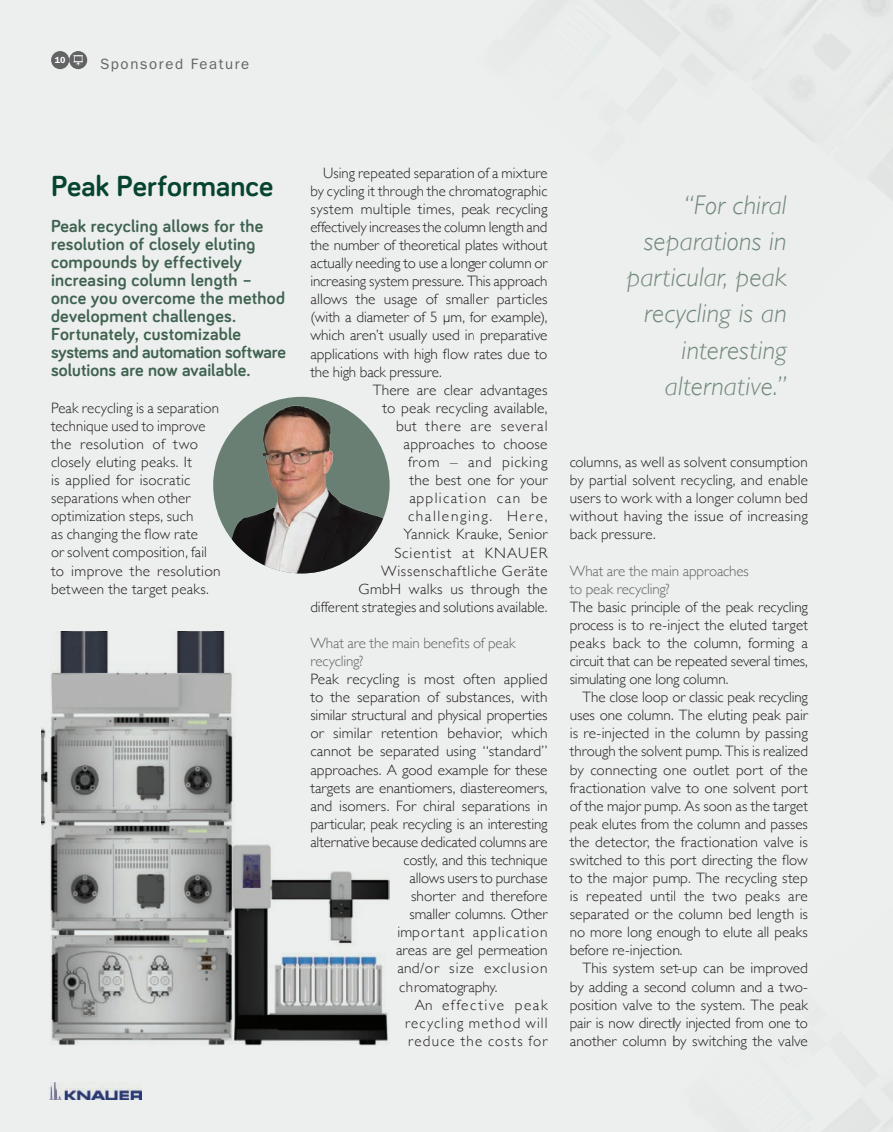
<style>
.page{position:relative;width:893px;height:1132px;background:#fff}
.page>*{position:absolute;margin:0;border:0;box-sizing:border-box;transform-origin:0 0}
.SPON-Bariol_Headline{font:700 30px "Bariol";letter-spacing:.005em;color:#064430}
.Quote_-_right{font:italic 300 27px/36.2px "Gill Sans";letter-spacing:.005em;color:#73887c;text-align:right}
.SPON-Subline_Bariol{font:700 18px/18px "Bariol";letter-spacing:.01em;color:#406251}
.SPON-Copy_-_indent__Gill_Sans{font:300 15px/18px "Gill Sans";letter-spacing:.015em;color:#231f20;text-align:justify}
.SPON-Copy_-_block__Gill_Sans__Kopie{font:300 15px/18px "Gill Sans";letter-spacing:.005em;color:#231f20}
.SPON-Copy-Subhead__GillSans{font:300 15px/18px "Gill Sans";letter-spacing:-.01em;color:#636366}
.SPON-Copy_-_block__Gill_Sans__Kopie-2{font:300 15px "Gill Sans";letter-spacing:.07em;color:#231f20}
.SectionTitle_left_page{font:15px "ITC Franklin Gothic Std";letter-spacing:.105em;color:#636366}
.t1{font:600 8.85px "ITC Franklin Gothic Std";color:#fff}
</style>
<div class="page">
<div style="left:0;top:0;width:893px;height:1131px;background:#ecefed"></div>
<img style="left:50px;top:1082px;width:92px;height:16px">
<img style="left:41px;top:631px;width:348px;height:414px">
<div style="left:51px;top:51px;width:18px;height:18px;background:#636366;border-radius:50%"></div>
<div style="left:69px;top:51px;width:18px;height:18px;background:#636366;border-radius:50%"></div>
<img style="left:213px;top:396px;width:177px;height:177px;border-radius:88px">
<svg style="left:73px;top:55px;width:10px;height:11px"></svg>
<p class="t1" style="left:55px;top:55px;width:12px">10</p>
<p class="SectionTitle_left_page" style="left:100px;top:55px;width:151px">Sponsored Feature</p>
<p class="SPON-Bariol_Headline" style="left:51px;top:165px;width:224px">Peak Performance</p>
<p class="SPON-Subline_Bariol" style="left:51px;top:216px;width:236px">Peak recycling allows for the resolution of closely eluting compounds by effectively increasing column length – once you overcome the method development challenges.<br>Fortunately, customizable systems and automation software solutions are now available.</p>
<p class="SPON-Copy_-_block__Gill_Sans__Kopie" style="left:51px;top:398px;width:171px">Peak recycling is a separation technique used to improve the resolution of two closely eluting peaks. It<br>is applied for isocratic separations when other optimization steps, such<br>as changing the flow rate<br>or solvent composition, fail to improve the resolution between the target peaks.</p>
<p class="SPON-Copy_-_indent__Gill_Sans" style="left:310px;top:163px;width:239px;text-indent:13px">Using repeated separation of a mixture by cycling it through the chromatographic system multiple times, peak recycling effectively increases the column length and the number of theoretical plates without actually needing to use a longer column or increasing system pressure. This approach allows the usage of smaller particles (with a diameter of 5 µm, for example), which aren’t usually used in preparative applications with high flow rates due to the high back pressure.</p>
<p class="SPON-Copy_-_indent__Gill_Sans" style="left:310px;top:380px;width:239px;text-align:right">There are clear advantages<br>to peak recycling available,<br>but there are several<br>approaches to choose<br>from – and picking<br>the best one for your<br>application can be<br>challenging. Here,<br>Yannick Krauke, Senior<br>Scientist at KNAUER<br>Wissenschaftliche Geräte<br>GmbH walks us through the different strategies and solutions available.</p>
<p class="SPON-Copy-Subhead__GillSans" style="left:310px;top:633px;width:207px">What are the main benefits of peak recycling?</p>
<p class="SPON-Copy_-_block__Gill_Sans__Kopie" style="left:310px;top:669px;width:239px">Peak recycling is most often applied</p>
<p class="SPON-Copy_-_block__Gill_Sans__Kopie" style="left:310px;top:687px;width:239px">to the separation of substances, with</p>
<p class="SPON-Copy_-_block__Gill_Sans__Kopie" style="left:310px;top:705px;width:239px">similar structural and physical properties</p>
<p class="SPON-Copy_-_block__Gill_Sans__Kopie" style="left:310px;top:723px;width:239px">or similar retention behavior, which</p>
<p class="SPON-Copy_-_block__Gill_Sans__Kopie" style="left:310px;top:741px;width:239px">cannot be separated using “standard”</p>
<p class="SPON-Copy_-_block__Gill_Sans__Kopie" style="left:310px;top:759px;width:239px">approaches. A good example for these</p>
<p class="SPON-Copy_-_block__Gill_Sans__Kopie" style="left:310px;top:777px;width:239px">targets are enantiomers, diastereomers,</p>
<p class="SPON-Copy_-_block__Gill_Sans__Kopie" style="left:310px;top:795px;width:239px">and isomers. For chiral separations in</p>
<p class="SPON-Copy_-_block__Gill_Sans__Kopie" style="left:310px;top:813px;width:239px">particular, peak recycling is an interesting</p>
<p class="SPON-Copy_-_block__Gill_Sans__Kopie" style="left:310px;top:832px;width:239px">alternative because dedicated columns are</p>
<p class="SPON-Copy_-_block__Gill_Sans__Kopie" style="left:404px;top:850px;width:146px">costly, and this technique</p>
<p class="SPON-Copy_-_block__Gill_Sans__Kopie" style="left:410px;top:868px;width:140px">allows users to purchase</p>
<p class="SPON-Copy_-_block__Gill_Sans__Kopie" style="left:411px;top:886px;width:138px">shorter and therefore</p>
<p class="SPON-Copy_-_block__Gill_Sans__Kopie" style="left:410px;top:904px;width:139px">smaller columns. Other</p>
<p class="SPON-Copy_-_block__Gill_Sans__Kopie-2" style="left:398px;top:920px;width:151px">important application</p>
<p class="SPON-Copy_-_block__Gill_Sans__Kopie" style="left:396px;top:940px;width:153px">areas are gel permeation</p>
<p class="SPON-Copy_-_block__Gill_Sans__Kopie-2" style="left:398px;top:956px;width:151px">and/or size exclusion</p>
<p class="SPON-Copy_-_block__Gill_Sans__Kopie" style="left:399px;top:976px;width:100px">chromatography.</p>
<p class="SPON-Copy_-_indent__Gill_Sans" style="left:405px;top:994px;width:144px;text-indent:10px">An effective peak recycling method will reduce the costs for</p>
<p class="Quote_-_right" style="left:627px;top:187px;width:161px">“For chiral separations in particular, peak recycling is an interesting alternative.”</p>
<p class="SPON-Copy_-_indent__Gill_Sans" style="left:570px;top:452px;width:240px">columns, as well as solvent consumption by partial solvent recycling, and enable users to work with a longer column bed without having the issue of increasing back pressure.</p>
<p class="SPON-Copy-Subhead__GillSans" style="left:570px;top:560px;width:181px">What are the main approaches to peak recycling?</p>
<p class="SPON-Copy_-_block__Gill_Sans__Kopie" style="left:570px;top:597px;width:240px;text-align:justify">The basic principle of the peak recycling process is to re-inject the eluted target peaks back to the column, forming a circuit that can be repeated several times, simulating one long column.</p>
<p class="SPON-Copy_-_indent__Gill_Sans" style="left:570px;top:687px;width:240px;text-indent:13px">The close loop or classic peak recycling uses one column. The eluting peak pair is re-injected in the column by passing through the solvent pump. This is realized by connecting one outlet port of the fractionation valve to one solvent port of the major pump. As soon as the target peak elutes from the column and passes the detector, the fractionation valve is switched to this port directing the flow to the major pump. The recycling step is repeated until the two peaks are separated or the column bed length is no more long enough to elute all peaks before re-injection.</p>
<p class="SPON-Copy_-_indent__Gill_Sans" style="left:570px;top:958px;width:240px;text-indent:13px">This system set-up can be improved by adding a second column and a two&shy;position valve to the system. The peak pair is now directly injected from one to another column by switching the valve</p>
</div>
